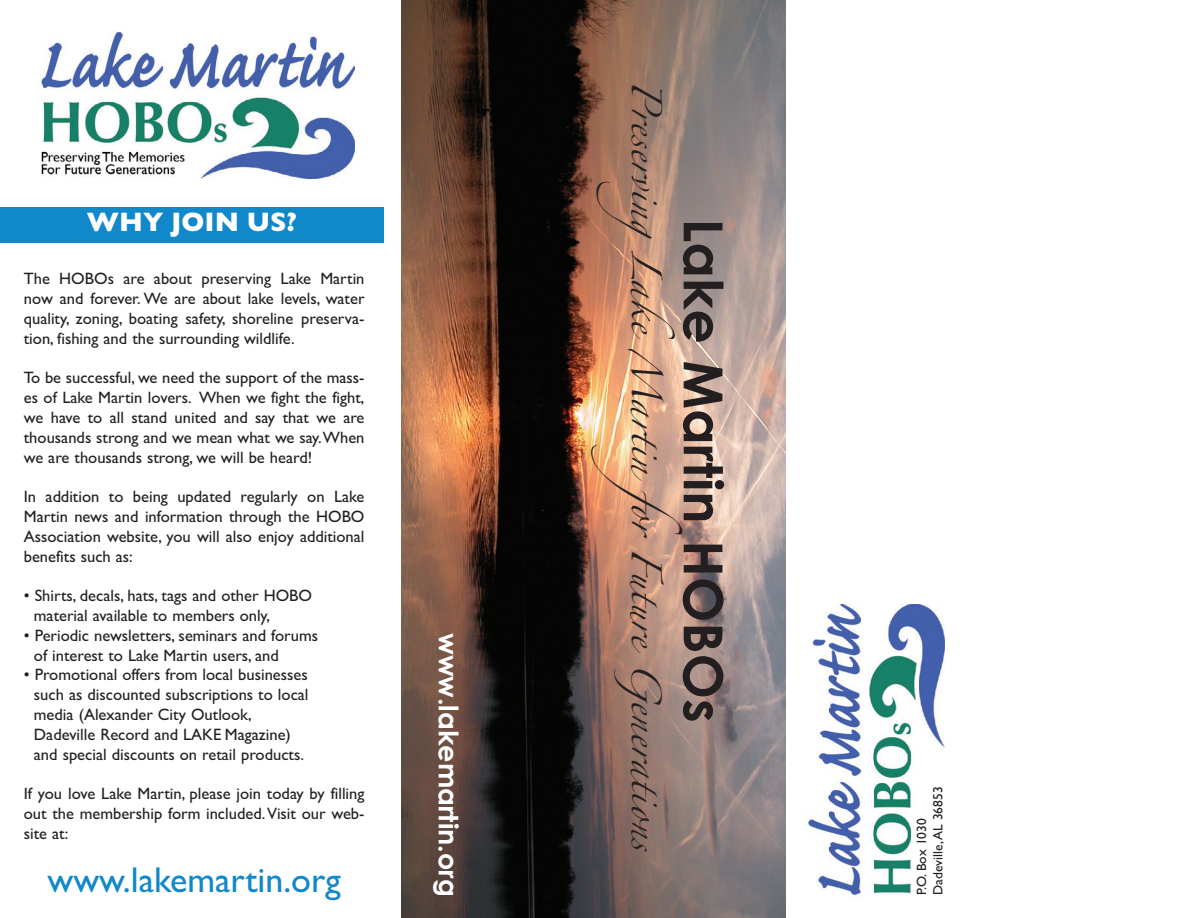
<style>
.page{position:relative;width:1188px;height:918px;background:#fff}
.page>*{position:absolute;margin:0;border:0;box-sizing:border-box;transform-origin:0 0}
.t1{font:700 54px "Century Gothic";color:#231f20}
.t2{font:36px "Gill Sans";color:#1088ca}
.t3{font:27px "Zapfino";color:#231f20}
.t4{font:700 27px "Century Gothic";color:#fff}
.t5{font:700 27px "Gill Sans";color:#fff}
.t6{font:16.5px/19.8px "Gill Sans";color:#231f20;text-align:justify}
.t7{font:13.5px/16.2px "Gill Sans";color:#231f20}
</style>
<div class="page">
<img style="left:805px;top:605px;width:139px;height:291px">
<div style="left:917px;top:756px;width:35px;height:139px;background:#fff"></div>
<img style="left:402px;top:0;width:384px;height:918px">
<img style="left:40px;top:31px;width:314px;height:148px">
<div style="left:0;top:207px;width:384px;height:36px;background:#1088ca"></div>
<h3 class="t5" style="left:87px;top:212px;width:212px">WHY JOIN US?</h3>
<p class="t6" style="left:24px;top:271px;width:342px">The HOBOs are about preserving Lake Martin now and forever. We are about lake levels, water quality, zoning, boating safety, shoreline preserva&shy;tion, fishing and the surrounding wildlife.</p>
<p class="t6" style="left:24px;top:370px;width:342px">To be successful, we need the support of the mass&shy;es of Lake Martin lovers. When we fight the fight, we have to all stand united and say that we are thousands strong and we mean what we say.When we are thousands strong, we will be heard!</p>
<p class="t6" style="left:24px;top:488px;width:342px">In addition to being updated regularly on Lake Martin news and information through the HOBO Association website, you will also enjoy additional benefits such as:</p>
<p class="t6" style="left:34px;top:587px;width:280px;text-indent:-10px">• Shirts, decals, hats, tags and other HOBO material available to members only,</p>
<p class="t6" style="left:34px;top:627px;width:286px;text-indent:-10px">• Periodic newsletters, seminars and forums of interest to Lake Martin users, and</p>
<p class="t6" style="left:34px;top:667px;width:276px;text-align:left;text-indent:-10px">• Promotional offers from local businesses such as discounted subscriptions to local media (Alexander City Outlook, Dadeville Record and LAKE Magazine) and special discounts on retail products.</p>
<p class="t6" style="left:24px;top:785px;width:342px">If you love Lake Martin, please join today by filling out the membership form included.Visit our web&shy;site at:</p>
<h2 class="t2" style="left:47px;top:867px;width:295px">www.lakemartin.org</h2>
<h3 class="t4" style="left:459px;top:633px;width:265px;rotate:90deg">www.lakemartin.org</h3>
<h3 class="t3" style="left:657px;top:80px;width:774px;rotate:90deg">Pres ervingL ake Martin for Future Generations</h3>
<h1 class="t1" style="left:723px;top:219px;width:506px;rotate:90deg">Lake Martin HOBOs</h1>
<p class="t7" style="left:915px;top:895px;width:110px;rotate:-90deg">P.O. Box 1030<br>Dadeville,AL 36853</p>
</div>
